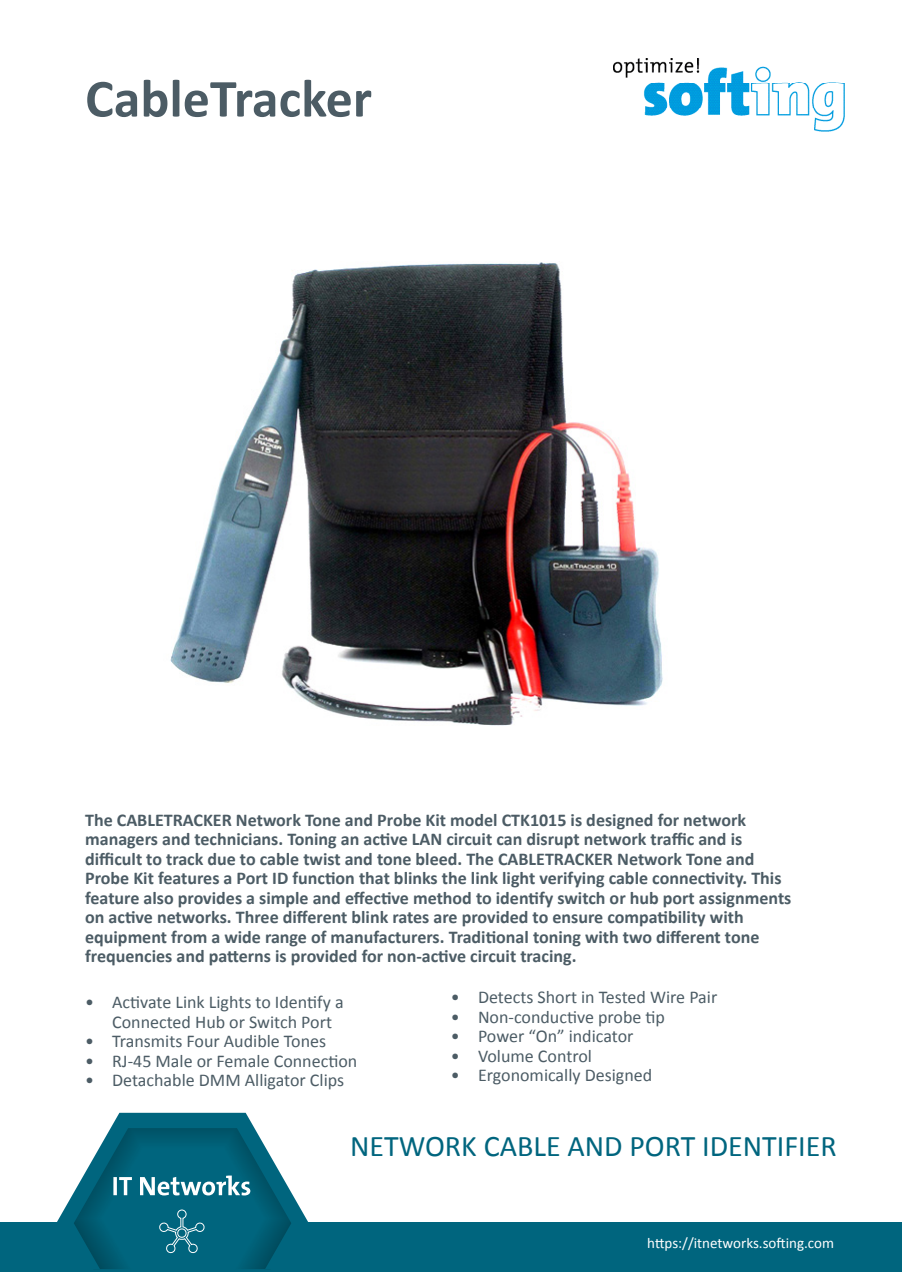
<style>
.page{position:relative;width:902px;height:1272px;background:#fff}
.page>*{position:absolute;margin:0;border:0;box-sizing:border-box;transform-origin:0 0}
.t1{font:700 54px "Calibri";color:#4c5c65}
.t2{font:30px "Calibri";color:#00657e}
.t3{font:700 18px/19.5px "Calibri";color:#4c5c65}
.t4{font:18px/19.5px "Calibri";color:#4c5c65}
.t5{font:15px "Calibri";color:#fff}
</style>
<div class="page">
<div style="left:0;top:1222px;width:901px;height:49px;background:#00657e"></div>
<svg style="left:57px;top:1112px;width:251px;height:156px"></svg>
<img style="left:613px;top:58px;width:231px;height:74px">
<img style="left:170px;top:262px;width:493px;height:464px">
<h1 class="t1" style="left:85px;top:65px;width:288px">CableTracker</h1>
<p class="t3" style="left:85px;top:809px;width:707px">The CABLETRACKER Network Tone and Probe Kit model CTK1015 is designed for network managers and technicians. Toning an active LAN circuit can disrupt network traffic and is difficult to track due to cable twist and tone bleed. The CABLETRACKER Network Tone and Probe Kit features a Port ID function that blinks the link light verifying cable connectivity. This feature also provides a simple and effective method to identify switch or hub port assignments on active networks. Three different blink rates are provided to ensure compatibility with equipment from a wide range of manufacturers. Traditional toning with two different tone frequencies and patterns is provided for non-active circuit tracing.</p>
<p class="t4" style="left:112px;top:991px;width:233px;text-indent:-27px">• Activate Link Lights to Identify a<br>Connected Hub or Switch Port</p>
<p class="t4" style="left:85px;top:1030px;width:242px">• Transmits Four Audible Tones</p>
<p class="t4" style="left:85px;top:1050px;width:273px">• RJ-45 Male or Female Connection</p>
<p class="t4" style="left:85px;top:1069px;width:260px">• Detachable DMM Alligator Clips</p>
<p class="t4" style="left:451px;top:986px;width:268px">• Detects Short in Tested Wire Pair</p>
<p class="t4" style="left:451px;top:1006px;width:215px">• Non-conductive probe tip</p>
<p class="t4" style="left:451px;top:1025px;width:184px">• Power “On” indicator</p>
<p class="t4" style="left:451px;top:1045px;width:142px">• Volume Control</p>
<p class="t4" style="left:451px;top:1064px;width:203px">• Ergonomically Designed</p>
<h2 class="t2" style="left:350px;top:1127px;width:488px">NETWORK CABLE AND PORT IDENTIFIER</h2>
<p class="t5" style="left:647px;top:1233px;width:188px">https://itnetworks.softing.com</p>
</div>
